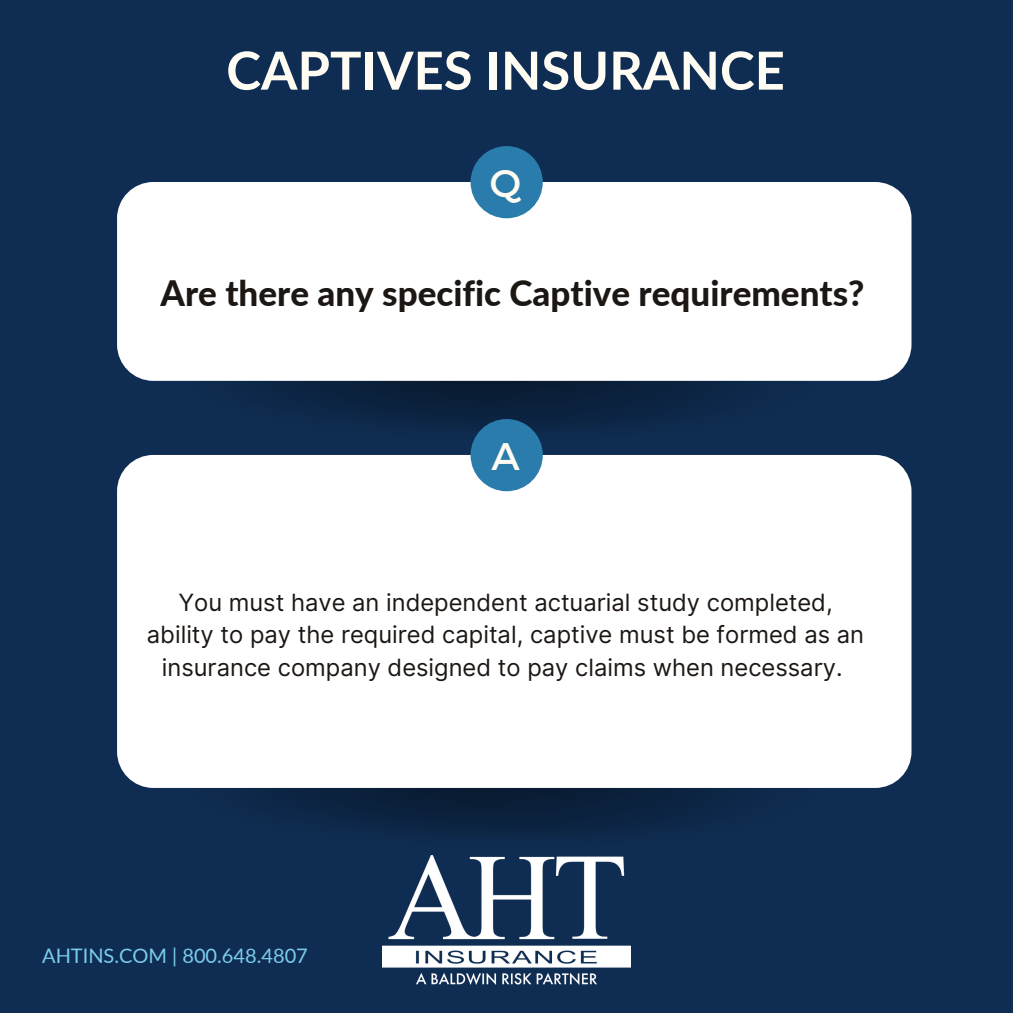
<style>
.page{position:relative;width:1013px;height:1013px;background:#fff}
.page>*{position:absolute;margin:0;border:0;box-sizing:border-box;transform-origin:0 0}
.t1{font:700 52.5px "Lato";color:#fffcf4}
.t2{font:38.5px "Montserrat";color:#fffcf4}
.t3{font:800 35px "Lato";color:#1d1714}
.t4{font:23.75px/32.8px "Inter";color:#1d1714;text-align:center}
.t5{font:20px "Lato";color:#7bccec}
</style>
<div class="page">
<div style="left:0;top:0;width:1012px;height:1012px;background:#0f2d52"></div>
<img style="left:254px;top:381px;width:484px;height:59px">
<div style="left:117px;top:182px;width:794px;height:199px;background:#fff;border-radius:36px"></div>
<div style="left:117px;top:455px;width:794px;height:333px;background:#fff;border-radius:36px"></div>
<div style="left:470px;top:146px;width:73px;height:72px;background:#297cab;border-radius:50%"></div>
<div style="left:470px;top:419px;width:73px;height:72px;background:#297cab;border-radius:50%"></div>
<img style="left:383px;top:855px;width:247px;height:129px">
<p class="t1" style="left:226px;top:38px;width:560px">CAPTIVES INSURANCE</p>
<p class="t2" style="left:490px;top:159px;width:33px">Q</p>
<p class="t3" style="left:160px;top:271px;width:705px">Are there any specific Captive requirements?</p>
<p class="t2" style="left:491px;top:431px;width:30px">A</p>
<p class="t4" style="left:147px;top:585px;width:718px">You must have an independent actuarial study completed, ability to pay the required capital, captive must be formed as an insurance company designed to pay claims when necessary.</p>
<p class="t5" style="left:42px;top:942px;width:267px">AHTINS.COM | 800.648.4807</p>
</div>
